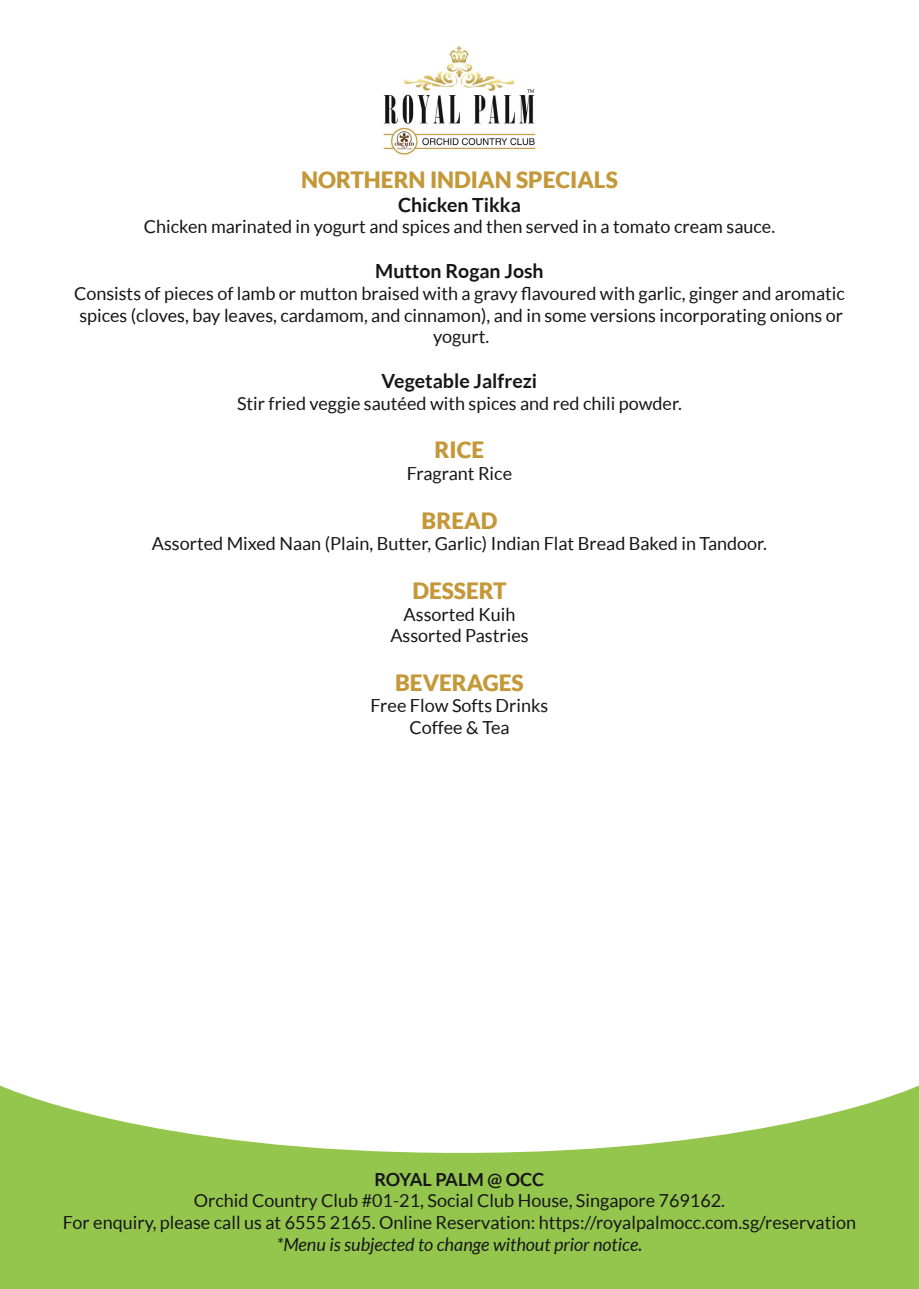
<style>
.page{position:relative;width:919px;height:1289px;background:#fff}
.page>*{position:absolute;margin:0;border:0;box-sizing:border-box;transform-origin:0 0}
.t1{font:900 22.5px "Lato";color:#c49839}
.t2{font:700 19.5px "Lato";color:#17151a}
.t3{font:18px/21.6px "Lato";color:#17151a;text-align:center}
.t4{font:italic 18px "Lato";color:#17151a}
.t5{font:700 18px "Lato";color:#17151a}
</style>
<div class="page">
<img style="left:383px;top:46px;width:153px;height:108px">
<svg style="left:0;top:1085px;width:918px;height:203px;fill:#94c64d"></svg>
<p class="t1" style="left:301px;top:167px;width:318px">NORTHERN INDIAN SPECIALS</p>
<p class="t2" style="left:398px;top:193px;width:124px">Chicken Tikka</p>
<p class="t3" style="left:144px;top:216px;width:632px">Chicken marinated in yogurt and spices and then served in a tomato cream sauce.</p>
<p class="t2" style="left:375px;top:260px;width:170px">Mutton Rogan Josh</p>
<p class="t3" style="left:74px;top:282px;width:772px">Consists of pieces of lamb or mutton braised with a gravy flavoured with garlic, ginger and aromatic spices (cloves, bay leaves, cardamom, and cinnamon), and in some versions incorporating onions or yogurt.</p>
<p class="t2" style="left:381px;top:370px;width:157px">Vegetable Jalfrezi</p>
<p class="t3" style="left:237px;top:392px;width:446px">Stir fried veggie sautéed with spices and red chili powder.</p>
<p class="t1" style="left:434px;top:437px;width:51px">RICE</p>
<p class="t3" style="left:407px;top:462px;width:107px">Fragrant Rice</p>
<p class="t1" style="left:421px;top:507px;width:77px">BREAD</p>
<p class="t3" style="left:152px;top:533px;width:616px">Assorted Mixed Naan (Plain, Butter, Garlic) Indian Flat Bread Baked in Tandoor.</p>
<p class="t1" style="left:412px;top:577px;width:96px">DESSERT</p>
<p class="t3" style="left:390px;top:603px;width:140px">Assorted Kuih<br>Assorted Pastries</p>
<p class="t1" style="left:395px;top:669px;width:130px">BEVERAGES</p>
<p class="t3" style="left:370px;top:695px;width:179px">Free Flow Softs Drinks<br>Coffee &amp; Tea</p>
<p class="t5" style="left:374px;top:1168px;width:171px">royal palm @ OCC</p>
<p class="t3" style="left:63px;top:1189px;width:794px">Orchid Country Club #01-21, Social Club House, Singapore 769162.<br>For enquiry, please call us at 6555 2165. Online Reservation: https://royalpalmocc.com.sg/reservation</p>
<p class="t4" style="left:277px;top:1234px;width:367px">*Menu is subjected to change without prior notice.</p>
</div>
